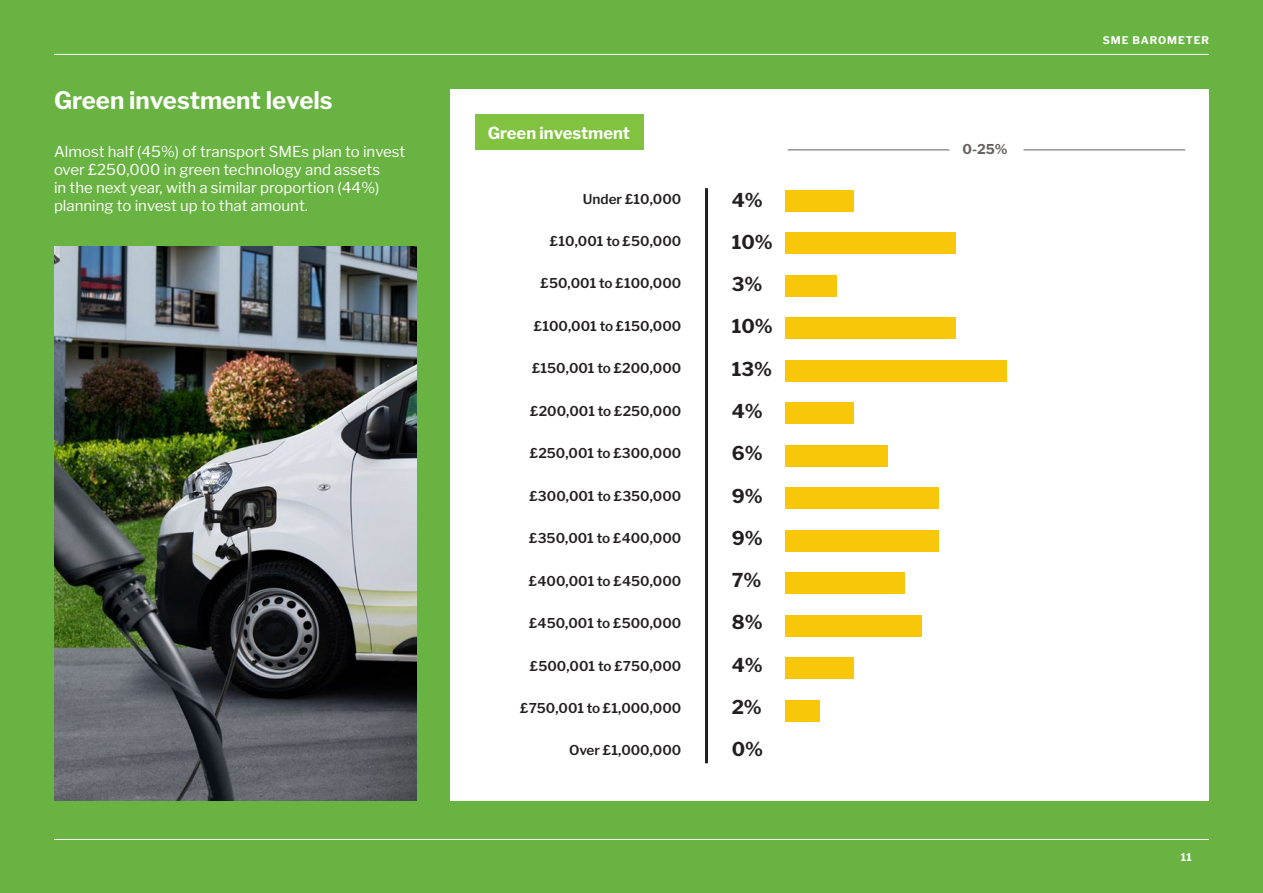
<style>
.page{position:relative;width:1263px;height:893px;background:#69b342}
.page>*{position:absolute;margin:0;border:0;box-sizing:border-box;transform-origin:0 0}
.t1{font:700 24px "Libre Franklin";color:#fff}
.t2{font:700 19.05px "Libre Franklin";color:#231f20}
.Graph_Headings{font:700 16.5px "Libre Franklin";color:#fff}
.t3{font:15px/18px "Libre Franklin";color:#fff}
.t4{font:600 13.5px "Libre Franklin";color:#231f20}
.t5{font:700 13.5px "Libre Franklin";color:#66615f}
.t6{font:700 10.5px "Libre Franklin";letter-spacing:.08em;color:#fff}
</style>
<div class="page">
<hr style="left:54px;top:54px;width:1155px;height:1px;background:#fff">
<hr style="left:54px;top:839px;width:1155px;height:1px;background:#fff">
<div style="left:450px;top:89px;width:759px;height:712px;background:#fff"></div>
<div style="left:785px;top:190px;width:68px;height:22px;background:#f9c709"></div>
<div style="left:785px;top:275px;width:51px;height:21px;background:#f9c709"></div>
<div style="left:785px;top:318px;width:170px;height:21px;background:#f9c709"></div>
<div style="left:785px;top:360px;width:221px;height:21px;background:#f9c709"></div>
<div style="left:785px;top:403px;width:68px;height:21px;background:#f9c709"></div>
<div style="left:785px;top:445px;width:102px;height:21px;background:#f9c709"></div>
<hr style="left:705px;top:188px;width:3px;height:575px;background:#231f20">
<div style="left:785px;top:233px;width:170px;height:21px;background:#f9c709"></div>
<div style="left:475px;top:115px;width:168px;height:35px;background:#81c340"></div>
<img style="left:54px;top:247px;width:362px;height:554px">
<hr style="left:788px;top:150px;width:161px;height:1px;background:#66615f">
<hr style="left:1023px;top:150px;width:162px;height:1px;background:#66615f">
<div style="left:785px;top:488px;width:153px;height:21px;background:#f9c709"></div>
<div style="left:785px;top:530px;width:153px;height:21px;background:#f9c709"></div>
<div style="left:785px;top:572px;width:119px;height:22px;background:#f9c709"></div>
<div style="left:785px;top:615px;width:136px;height:21px;background:#f9c709"></div>
<div style="left:785px;top:657px;width:68px;height:22px;background:#f9c709"></div>
<div style="left:785px;top:700px;width:34px;height:21px;background:#f9c709"></div>
<p class="t1" style="left:54px;top:86px;width:280px">Green investment levels</p>
<p class="t3" style="left:54px;top:142px;width:353px">Almost half (45%) of transport SMEs plan to invest over £250,000 in green technology and assets<br>in the next year, with a similar proportion (44%) planning to invest up to that amount.</p>
<p class="Graph_Headings" style="left:488px;top:123px;width:144px">Green investment</p>
<p class="t4" style="left:583px;top:190px;width:100px">Under £10,000</p>
<p class="t4" style="left:550px;top:233px;width:133px">£10,001 to £50,000</p>
<p class="t4" style="left:540px;top:275px;width:142px">£50,001 to £100,000</p>
<p class="t4" style="left:534px;top:318px;width:149px">£100,001 to £150,000</p>
<p class="t4" style="left:532px;top:360px;width:151px">£150,001 to £200,000</p>
<p class="t4" style="left:530px;top:403px;width:153px">£200,001 to £250,000</p>
<p class="t4" style="left:530px;top:445px;width:153px">£250,001 to £300,000</p>
<p class="t4" style="left:529px;top:488px;width:153px">£300,001 to £350,000</p>
<p class="t4" style="left:529px;top:530px;width:154px">£350,001 to £400,000</p>
<p class="t4" style="left:529px;top:573px;width:154px">£400,001 to £450,000</p>
<p class="t4" style="left:529px;top:615px;width:154px">£450,001 to £500,000</p>
<p class="t4" style="left:530px;top:657px;width:153px">£500,001 to £750,000</p>
<p class="t4" style="left:520px;top:700px;width:163px">£750,001 to £1,000,000</p>
<p class="t4" style="left:569px;top:742px;width:114px">Over £1,000,000</p>
<p class="t2" style="left:732px;top:188px;width:33px">4%</p>
<p class="t2" style="left:732px;top:230px;width:43px">10%</p>
<p class="t2" style="left:732px;top:273px;width:32px">3%</p>
<p class="t2" style="left:732px;top:315px;width:43px">10%</p>
<p class="t2" style="left:732px;top:357px;width:42px">13%</p>
<p class="t2" style="left:732px;top:400px;width:33px">4%</p>
<p class="t2" style="left:732px;top:442px;width:32px">6%</p>
<p class="t2" style="left:732px;top:484px;width:32px">9%</p>
<p class="t2" style="left:732px;top:526px;width:32px">9%</p>
<p class="t2" style="left:732px;top:569px;width:31px">7%</p>
<p class="t2" style="left:732px;top:611px;width:32px">8%</p>
<p class="t2" style="left:732px;top:653px;width:33px">4%</p>
<p class="t2" style="left:732px;top:696px;width:32px">2%</p>
<p class="t2" style="left:732px;top:738px;width:33px">0%</p>
<p class="t5" style="left:962px;top:141px;width:47px">0-25%</p>
<p class="t6" style="left:1103px;top:34px;width:108px">SME BAROMETER</p>
<p class="t6" style="left:1181px;top:850px;width:12px">11</p>
</div>
